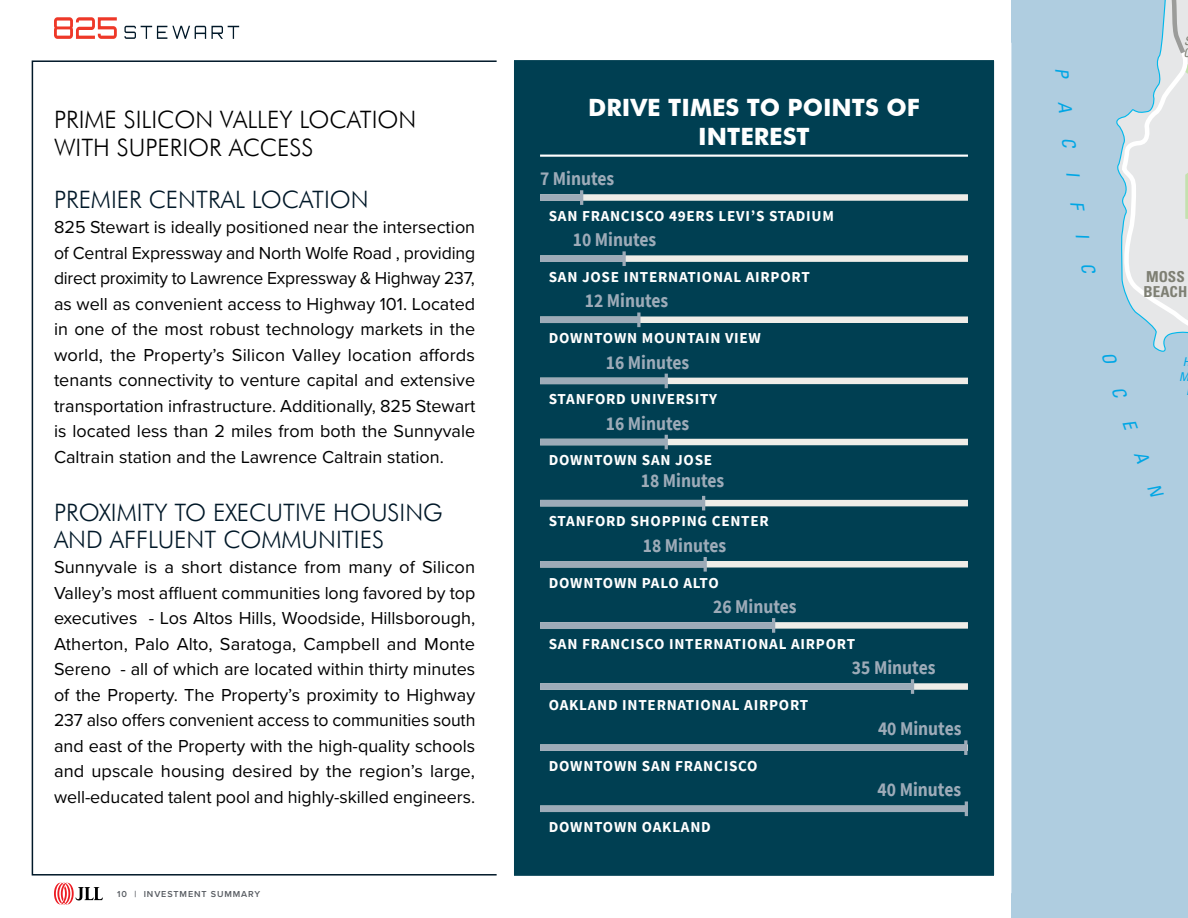
<style>
.page{position:relative;width:1188px;height:918px;background:#fff}
.page>*{position:absolute;margin:0;border:0;box-sizing:border-box;transform-origin:0 0}
.t1{font:300 24px/27px "Futura BT";color:#001828}
.t2{font:300 24px/28.8px "Futura BT";color:#000}
.t3{font:700 23.85px/28.7px "Futura BT";color:#fff;text-align:center}
.t4{font:700 19.5px "Source Sans Pro";color:#9dabb8;scale:.9 1}
.t5{font:18px/25.5px "Proxima Nova";color:#000;text-align:justify}
.t6{font:700 15.15px "Source Sans Pro";letter-spacing:.05em;color:#fff}
.t7{font:700 condensed 15.15px/15.1px "Univers LT Std";color:#7e7f73}
.t8{font:italic condensed 12.15px/14.5px "Univers LT Std";color:#00a6e5;text-align:center}
.t9{font:italic condensed 12.15px "Univers LT Std";color:#7e7f73}
.t10{font:600 9px "Proxima Nova";letter-spacing:.1em;color:#575b61}
</style>
<div class="page">
<div style="left:1011px;top:0;width:91px;height:918px;background:#afcde0"></div>
<div style="left:505px;top:51px;width:498px;height:834px;background:#003f52"></div>
<div style="left:497px;top:43px;width:514px;height:850px;border:17px solid #fff"></div>
<hr style="left:540px;top:155px;width:428px;height:2px;background:#fff">
<svg style="left:540px;top:194px;width:428px;height:612px"></svg>
<div style="left:540px;top:194px;width:42px;height:7px;background:#9dabb8"></div>
<hr style="left:580px;top:190px;width:3px;height:15px;background:#9dabb8">
<div style="left:540px;top:255px;width:84px;height:7px;background:#9dabb8"></div>
<svg style="left:622px;top:251px;width:4px;height:15px"></svg>
<div style="left:540px;top:317px;width:99px;height:6px;background:#9dabb8"></div>
<svg style="left:637px;top:313px;width:4px;height:14px"></svg>
<div style="left:540px;top:500px;width:164px;height:6px;background:#9dabb8"></div>
<hr style="left:702px;top:496px;width:3px;height:15px;background:#9dabb8">
<div style="left:540px;top:439px;width:126px;height:6px;background:#9dabb8"></div>
<hr style="left:665px;top:435px;width:3px;height:14px;background:#9dabb8">
<div style="left:540px;top:378px;width:126px;height:6px;background:#9dabb8"></div>
<hr style="left:665px;top:374px;width:3px;height:14px;background:#9dabb8">
<div style="left:540px;top:561px;width:165px;height:7px;background:#9dabb8"></div>
<hr style="left:704px;top:557px;width:3px;height:15px;background:#9dabb8">
<div style="left:540px;top:622px;width:234px;height:7px;background:#9dabb8"></div>
<hr style="left:772px;top:618px;width:3px;height:15px;background:#9dabb8">
<div style="left:540px;top:683px;width:373px;height:7px;background:#9dabb8"></div>
<hr style="left:911px;top:679px;width:3px;height:15px;background:#9dabb8">
<div style="left:540px;top:744px;width:426px;height:7px;background:#9dabb8"></div>
<hr style="left:964px;top:740px;width:3px;height:15px;background:#9dabb8">
<div style="left:540px;top:806px;width:426px;height:6px;background:#9dabb8"></div>
<hr style="left:965px;top:801px;width:3px;height:15px;background:#9dabb8">
<svg style="left:54px;top:883px;width:49px;height:22px"></svg>
<svg style="left:54px;top:17px;width:63px;height:22px"></svg>
<svg style="left:124px;top:26px;width:115px;height:13px"></svg>
<svg style="left:1055px;top:69px;width:14px;height:11px"></svg>
<svg style="left:1058px;top:101px;width:14px;height:12px"></svg>
<svg style="left:1062px;top:137px;width:14px;height:12px"></svg>
<svg style="left:1066px;top:172px;width:14px;height:6px"></svg>
<svg style="left:1070px;top:201px;width:15px;height:11px"></svg>
<svg style="left:1076px;top:234px;width:13px;height:6px"></svg>
<svg style="left:1081px;top:263px;width:15px;height:12px"></svg>
<svg style="left:1102px;top:0;width:86px;height:918px;background:#b9d2e1"></svg>
<h1 class="t2" style="left:54px;top:105px;width:364px">PRIME SILICON VALLEY LOCATION<br>WITH SUPERIOR ACCESS</h1>
<h2 class="t3" style="left:588px;top:93px;width:333px">DRIVE TIMES TO POINTS OF<br>INTEREST</h2>
<h1 class="t1" style="left:54px;top:185px;width:316px">PREMIER CENTRAL LOCATION</h1>
<p class="t5" style="left:54px;top:214px;width:423px">825 Stewart is ideally positioned near the intersection of Central Expressway and North Wolfe Road , providing direct proximity to Lawrence Expressway &amp; Highway 237, as well as convenient access to Highway 101. Located in one of the most robust technology markets in the world, the Property’s Silicon Valley location affords tenants connectivity to venture capital and extensive transportation infrastructure. Additionally, 825 Stewart is located less than 2 miles from both the Sunnyvale Caltrain station and the Lawrence Caltrain station.</p>
<h1 class="t1" style="left:54px;top:499px;width:390px">PROXIMITY TO EXECUTIVE HOUSING<br>AND AFFLUENT COMMUNITIES</h1>
<p class="t5" style="left:54px;top:554px;width:423px">Sunnyvale is a short distance from many of Silicon Valley’s most affluent communities long favored by top executives - Los Altos Hills, Woodside, Hillsborough, Atherton, Palo Alto, Saratoga, Campbell and Monte Sereno - all of which are located within thirty minutes of the Property. The Property’s proximity to Highway 237 also offers convenient access to communities south and east of the Property with the high-quality schools and upscale housing desired by the region’s large, well-educated talent pool and highly-skilled engineers.</p>
<p class="t10" style="left:117px;top:887px;width:145px">10 | INVESTMENT SUMMARY</p>
<p class="t4" style="left:540px;top:166px;width:84px">7 Minutes</p>
<p class="t6" style="left:549px;top:206px;width:287px">SAN FRANCISCO 49ERS LEVI’S STADIUM</p>
<p class="t4" style="left:573px;top:227px;width:94px">10 Minutes</p>
<p class="t6" style="left:549px;top:267px;width:263px">SAN JOSE INTERNATIONAL AIRPORT</p>
<p class="t4" style="left:585px;top:288px;width:94px">12 Minutes</p>
<p class="t6" style="left:549px;top:328px;width:214px">DOWNTOWN MOUNTAIN VIEW</p>
<p class="t4" style="left:606px;top:349px;width:94px">16 Minutes</p>
<p class="t6" style="left:549px;top:389px;width:170px">STANFORD UNIVERSITY</p>
<p class="t4" style="left:606px;top:410px;width:94px">16 Minutes</p>
<p class="t6" style="left:549px;top:450px;width:165px">DOWNTOWN SAN JOSE</p>
<p class="t4" style="left:641px;top:467px;width:94px">18 Minutes</p>
<p class="t6" style="left:549px;top:511px;width:222px">STANFORD SHOPPING CENTER</p>
<p class="t4" style="left:643px;top:532px;width:94px">18 Minutes</p>
<p class="t6" style="left:549px;top:572px;width:172px">DOWNTOWN PALO ALTO</p>
<p class="t4" style="left:713px;top:593px;width:94px">26 Minutes</p>
<p class="t6" style="left:549px;top:633px;width:308px">SAN FRANCISCO INTERNATIONAL AIRPORT</p>
<p class="t6" style="left:549px;top:695px;width:261px">OAKLAND INTERNATIONAL AIRPORT</p>
<p class="t6" style="left:549px;top:756px;width:210px">DOWNTOWN SAN FRANCISCO</p>
<p class="t6" style="left:549px;top:817px;width:164px">DOWNTOWN OAKLAND</p>
<p class="t4" style="left:852px;top:654px;width:94px">35 Minutes</p>
<p class="t4" style="left:878px;top:716px;width:94px">40 Minutes</p>
<p class="t4" style="left:878px;top:777px;width:94px">40 Minutes</p>
<p class="t9" style="left:1183px;top:45px;width:8px">C</p>
<p class="t7" style="left:1144px;top:268px;width:45px">MOSS<br>BEACH</p>
<p class="t8" style="left:1179px;top:354px;width:13px">H<br>M</p>
</div>
